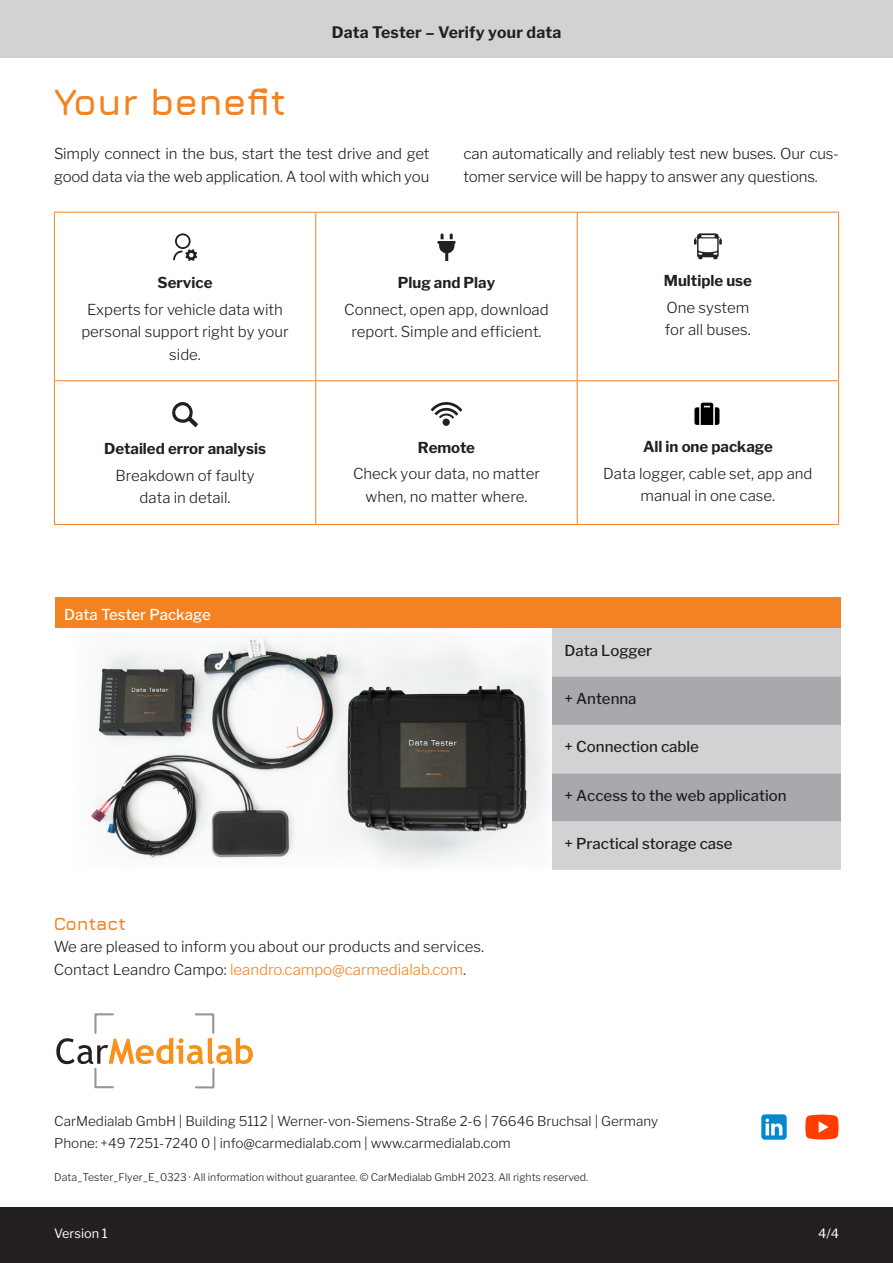
<style>
.page{position:relative;width:893px;height:1263px;background:#fff}
.page>*{position:absolute;margin:0;border:0;box-sizing:border-box;transform-origin:0 0}
.t1{font:300 37.5px "Jura";color:#f58220}
.t2{font:300 18px "Jura";color:#f58220}
.t3{font:700 15.75px "Libre Franklin";letter-spacing:.01em;color:#231f20}
.t4{font:300 15px/22.5px "Libre Franklin";color:#231f20;text-align:center}
.t5{font:500 15px "Libre Franklin";color:#231f20}
.t6{font:700 15px "Libre Franklin";color:#231f20}
.t7{font:500 15px "Libre Franklin";color:#fff}
.t8{font:300 13.5px/21px "Libre Franklin";color:#231f20}
.t9{font:12.75px "Libre Franklin";color:#fff}
.t10{font:300 10.5px "Libre Franklin";color:#231f20}
.s1{color:#f58220}
</style>
<div class="page">
<div style="left:0;top:1207px;width:893px;height:56px;background:#231f20"></div>
<div style="left:0;top:0;width:893px;height:57px;background:#d1d2d4"></div>
<hr style="left:54px;top:212px;width:262px;height:1px;background:#f58220">
<hr style="left:54px;top:213px;width:1px;height:167px;background:#f58220">
<hr style="left:316px;top:212px;width:261px;height:1px;background:#f58220">
<hr style="left:315px;top:213px;width:1px;height:167px;background:#f58220">
<hr style="left:577px;top:212px;width:262px;height:1px;background:#f58220">
<hr style="left:577px;top:213px;width:1px;height:167px;background:#f58220">
<hr style="left:838px;top:213px;width:1px;height:167px;background:#f58220">
<hr style="left:54px;top:380px;width:262px;height:1px;background:#f58220">
<hr style="left:54px;top:381px;width:1px;height:143px;background:#f58220">
<hr style="left:316px;top:380px;width:261px;height:1px;background:#f58220">
<hr style="left:315px;top:381px;width:1px;height:143px;background:#f58220">
<hr style="left:577px;top:380px;width:262px;height:1px;background:#f58220">
<hr style="left:577px;top:381px;width:1px;height:143px;background:#f58220">
<hr style="left:838px;top:381px;width:1px;height:143px;background:#f58220">
<hr style="left:54px;top:524px;width:262px;height:1px;background:#f58220">
<hr style="left:316px;top:524px;width:261px;height:1px;background:#f58220">
<hr style="left:577px;top:524px;width:262px;height:1px;background:#f58220">
<div style="left:175px;top:233px;width:16px;height:16px;border:2px solid #231f20;border-radius:50%"></div>
<svg style="left:173px;top:249px;width:24px;height:12px"></svg>
<svg style="left:438px;top:235px;width:18px;height:26px"></svg>
<svg style="left:694px;top:233px;width:28px;height:26px"></svg>
<svg style="left:172px;top:402px;width:26px;height:25px"></svg>
<div style="left:443px;top:419px;width:7px;height:7px;background:#231f20;border-radius:50%"></div>
<svg style="left:431px;top:402px;width:31px;height:17px"></svg>
<img style="left:694px;top:402px;width:26px;height:23px">
<div style="left:56px;top:597px;width:785px;height:31px;background:#f58220"></div>
<div style="left:552px;top:628px;width:289px;height:49px;background:#d1d2d4"></div>
<svg style="left:552px;top:677px;width:289px;height:193px;background:#bcbdc0"></svg>
<img style="left:91px;top:637px;width:456px;height:228px">
<svg style="left:56px;top:1013px;width:197px;height:76px"></svg>
<div style="left:761px;top:1114px;width:26px;height:26px;background:#0288d1;border-radius:4px"></div>
<svg style="left:766px;top:1118px;width:16px;height:17px"></svg>
<svg style="left:805px;top:1114px;width:34px;height:25px"></svg>
<p class="t3" style="left:332px;top:23px;width:231px">Data Tester – Verify your data</p>
<h1 class="t1" style="left:54px;top:75px;width:234px">Your benefit</h1>
<p class="t4" style="left:54px;top:142px;width:377px;text-align:left">Simply connect in the bus, start the test drive and get good data via the web application. A tool with which you</p>
<p class="t4" style="left:463px;top:142px;width:377px;text-align:left">can automatically and reliably test new buses. Our cus&shy;tomer service will be happy to answer any questions.</p>
<p class="t6" style="left:158px;top:273px;width:56px">Service</p>
<p class="t4" style="left:81px;top:298px;width:209px">Experts for vehicle data with personal support right by your side.</p>
<p class="t6" style="left:104px;top:439px;width:163px">Detailed error analysis</p>
<p class="t4" style="left:115px;top:464px;width:141px">Breakdown of faulty data in detail.</p>
<p class="t6" style="left:398px;top:273px;width:99px">Plug and Play</p>
<p class="t4" style="left:344px;top:298px;width:206px">Connect, open app, download report. Simple and efficient.</p>
<p class="t6" style="left:418px;top:438px;width:59px">Remote</p>
<p class="t4" style="left:353px;top:463px;width:188px">Check your data, no matter when, no matter where.</p>
<p class="t6" style="left:664px;top:271px;width:90px">Multiple use</p>
<p class="t4" style="left:665px;top:296px;width:87px;text-align:left">One system for all buses.</p>
<p class="t6" style="left:643px;top:438px;width:131px">All in one package</p>
<p class="t4" style="left:603px;top:462px;width:211px">Data logger, cable set, app and manual in one case.</p>
<p class="t7" style="left:64px;top:605px;width:148px">Data Tester Package</p>
<p class="t2" style="left:54px;top:911px;width:74px">Contact</p>
<p class="t4" style="left:54px;top:936px;width:432px;text-align:left">We are pleased to inform you about our products and services.<br>Contact Leandro Campo: <span class="s1">leandro.campo@carmedialab.com</span>.</p>
<p class="t5" style="left:564px;top:641px;width:89px">Data Logger</p>
<p class="t5" style="left:564px;top:689px;width:74px">+ Antenna</p>
<p class="t5" style="left:564px;top:738px;width:136px">+ Connection cable</p>
<p class="t5" style="left:564px;top:786px;width:223px">+ Access to the web application</p>
<p class="t5" style="left:564px;top:834px;width:170px">+ Practical storage case</p>
<p class="t8" style="left:54px;top:1111px;width:606px">CarMedialab GmbH | Building 5112 | Werner-von-Siemens-Straße 2-6 | 76646 Bruchsal | Germany<br>Phone: +49 7251-7240 0 | info@carmedialab.com | www.carmedialab.com</p>
<p class="t10" style="left:54px;top:1171px;width:535px">Data_Tester_Flyer_E_0323 · All information without guarantee. © CarMedialab GmbH 2023. All rights reserved.</p>
<p class="t9" style="left:54px;top:1225px;width:55px">Version 1</p>
<p class="t9" style="left:818px;top:1225px;width:22px">4/4</p>
</div>
